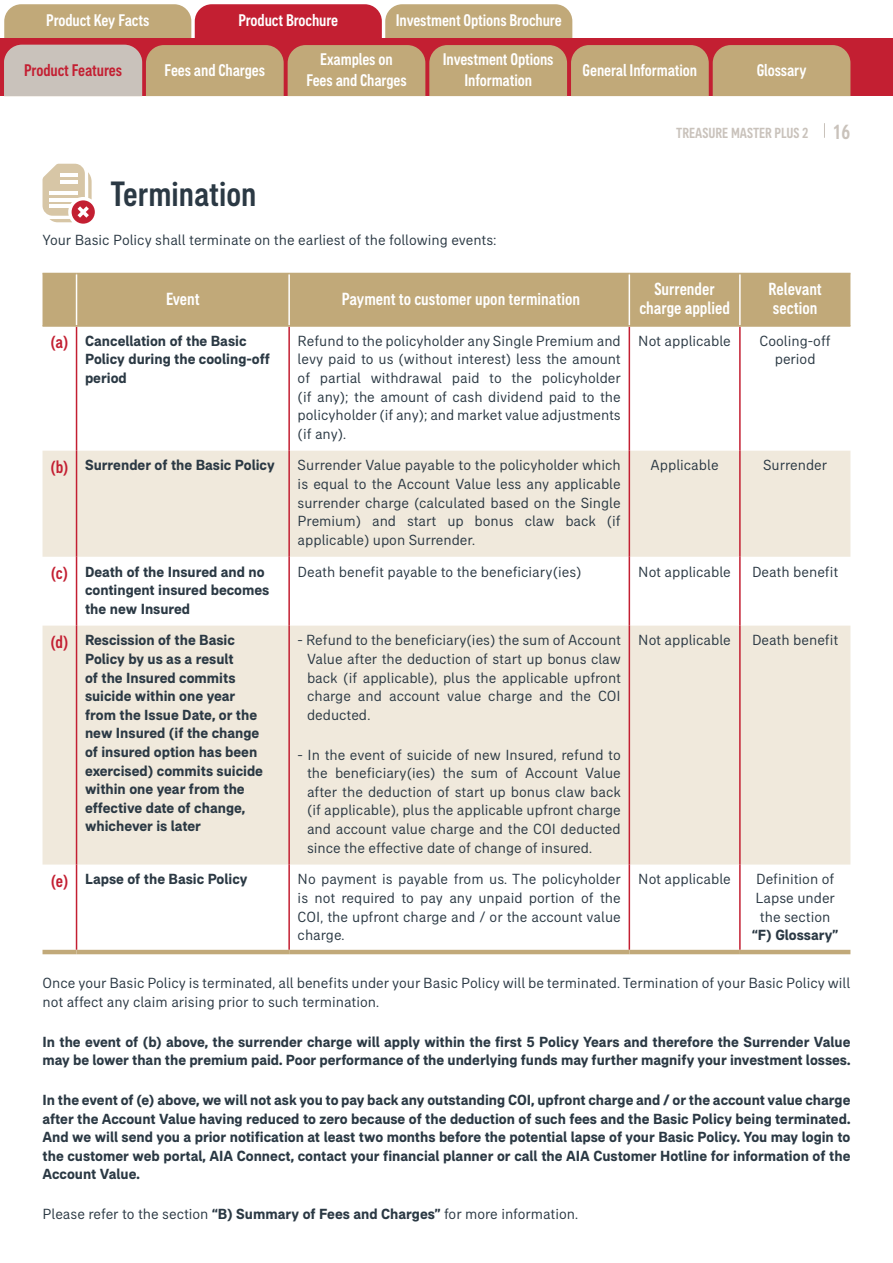
<style>
.page{position:relative;width:893px;height:1263px;background:#fff}
.page>*{position:absolute;margin:0;border:0;box-sizing:border-box;transform-origin:0 0}
.t1{font:500 condensed 36px "AIA Everest";color:#2b3944}
.t2{font:500 condensed 18px/18.6px "AIA Everest";color:#fff;text-align:center}
.t3{font:500 condensed 17.25px/20.7px "AIA Everest";letter-spacing:-.005em;color:#fff;text-align:center}
.t4{font:500 condensed 17.25px "AIA Everest";letter-spacing:-.005em;color:#c31f32}
.t5{font:15px/18.6px "AIA Everest";color:#2b3944;text-align:justify}
.t6{font:700 15px/18.6px "AIA Everest";color:#2b3944}
.t7{font:500 condensed 15px "AIA Everest";color:#c9c2bb}
.s1{font-size:21px}
.s2{font-weight:500;font-stretch:condensed;font-size:18px;color:#c31f32}
.s3{font-weight:700}
</style>
<div class="page">
<svg style="left:72px;top:200px;width:23px;height:24px"></svg>
<svg style="left:43px;top:164px;width:49px;height:58px"></svg>
<div style="left:43px;top:274px;width:807px;height:51px;background:#c1a979"></div>
<svg style="left:43px;top:451px;width:807px;height:413px;fill:#f0e9dc"></svg>
<hr style="left:76px;top:327px;width:1px;height:124px;background:#c31f32">
<hr style="left:288px;top:327px;width:2px;height:124px;background:#c31f32">
<hr style="left:629px;top:327px;width:1px;height:124px;background:#c31f32">
<hr style="left:739px;top:327px;width:2px;height:124px;background:#c31f32">
<hr style="left:76px;top:451px;width:1px;height:106px;background:#c31f32">
<hr style="left:288px;top:451px;width:2px;height:106px;background:#c31f32">
<hr style="left:629px;top:451px;width:1px;height:106px;background:#c31f32">
<hr style="left:739px;top:451px;width:2px;height:106px;background:#c31f32">
<hr style="left:76px;top:557px;width:1px;height:69px;background:#c31f32">
<hr style="left:288px;top:557px;width:2px;height:69px;background:#c31f32">
<hr style="left:629px;top:557px;width:1px;height:69px;background:#c31f32">
<hr style="left:739px;top:557px;width:2px;height:69px;background:#c31f32">
<hr style="left:76px;top:626px;width:1px;height:238px;background:#c31f32">
<hr style="left:288px;top:626px;width:2px;height:238px;background:#c31f32">
<hr style="left:629px;top:626px;width:1px;height:238px;background:#c31f32">
<hr style="left:739px;top:626px;width:2px;height:238px;background:#c31f32">
<hr style="left:76px;top:864px;width:1px;height:86px;background:#c31f32">
<hr style="left:288px;top:864px;width:2px;height:86px;background:#c31f32">
<hr style="left:629px;top:864px;width:1px;height:86px;background:#c31f32">
<hr style="left:739px;top:864px;width:2px;height:86px;background:#c31f32">
<hr style="left:76px;top:274px;width:1px;height:51px;background:#fff">
<hr style="left:288px;top:274px;width:2px;height:51px;background:#fff">
<hr style="left:629px;top:274px;width:1px;height:51px;background:#fff">
<hr style="left:739px;top:274px;width:2px;height:51px;background:#fff">
<hr style="left:43px;top:273px;width:34px;height:1px;background:#c1a979">
<hr style="left:77px;top:273px;width:212px;height:1px;background:#c1a979">
<hr style="left:289px;top:273px;width:340px;height:1px;background:#c1a979">
<hr style="left:629px;top:273px;width:111px;height:1px;background:#c1a979">
<hr style="left:740px;top:273px;width:110px;height:1px;background:#c1a979">
<hr style="left:43px;top:325px;width:34px;height:2px;background:#c1a979">
<hr style="left:77px;top:325px;width:212px;height:2px;background:#c1a979">
<hr style="left:289px;top:325px;width:340px;height:2px;background:#c1a979">
<hr style="left:629px;top:325px;width:111px;height:2px;background:#c1a979">
<hr style="left:740px;top:325px;width:110px;height:2px;background:#c1a979">
<hr style="left:43px;top:950px;width:34px;height:4px;background:#c1a979">
<hr style="left:77px;top:950px;width:212px;height:4px;background:#c1a979">
<hr style="left:289px;top:950px;width:340px;height:4px;background:#c1a979">
<hr style="left:629px;top:950px;width:111px;height:4px;background:#c1a979">
<hr style="left:740px;top:950px;width:110px;height:4px;background:#c1a979">
<svg style="left:4px;top:4px;width:568px;height:34px;background:#c48067"></svg>
<div style="left:0;top:38px;width:893px;height:58px;background:#c31f32"></div>
<svg style="left:4px;top:45px;width:846px;height:51px;background:#c2a780"></svg>
<svg style="left:824px;top:123px;width:1px;height:15px"></svg>
<p class="t3" style="left:46px;top:10px;width:105px">Product Key Facts</p>
<p class="t3" style="left:238px;top:10px;width:101px">Product Brochure</p>
<p class="t3" style="left:396px;top:10px;width:167px">Investment Options Brochure</p>
<p class="t3" style="left:165px;top:59px;width:102px">Fees and Charges</p>
<p class="t3" style="left:443px;top:49px;width:112px">Investment Options<br>Information</p>
<p class="t3" style="left:583px;top:59px;width:116px">General Information</p>
<p class="t3" style="left:757px;top:59px;width:51px">Glossary</p>
<p class="t3" style="left:306px;top:49px;width:102px">Examples on<br>Fees and Charges</p>
<p class="t4" style="left:24px;top:60px;width:99px">Product Features</p>
<h1 class="t1" style="left:111px;top:173px;width:147px">Termination</h1>
<p class="t5" style="left:43px;top:231px;width:456px">Your Basic Policy shall terminate on the earliest of the following events:</p>
<p class="t7" style="left:676px;top:124px;width:176px">TREASURE MASTER PLUS 2 <span class="s1">16</span></p>
<p class="t2" style="left:166px;top:289px;width:35px">Event</p>
<p class="t2" style="left:342px;top:289px;width:240px">Payment to customer upon termination</p>
<p class="t2" style="left:639px;top:280px;width:92px">Surrender charge applied</p>
<p class="t2" style="left:768px;top:280px;width:55px;text-align:left">Relevant section</p>
<p class="t6" style="left:85px;top:331px;width:186px;text-indent:-35px"><span class="s2">(a)</span> Cancellation of the Basic<br>Policy during the cooling-off period</p>
<p class="t5" style="left:298px;top:331px;width:325px">Refund to the policyholder any Single Premium and levy paid to us (without interest) less the amount of partial withdrawal paid to the policyholder (if any); the amount of cash dividend paid to the policyholder (if any); and market value adjustments (if any).</p>
<p class="t5" style="left:638px;top:331px;width:94px">Not applicable</p>
<p class="t5" style="left:760px;top:331px;width:73px;text-align:center">Cooling-off period</p>
<p class="t6" style="left:50px;top:456px;width:226px"><span class="s2">(b)</span> Surrender of the Basic Policy</p>
<p class="t5" style="left:298px;top:456px;width:325px">Surrender Value payable to the policyholder which is equal to the Account Value less any applicable surrender charge (calculated based on the Single Premium) and start up bonus claw back (if applicable) upon Surrender.</p>
<p class="t5" style="left:651px;top:456px;width:70px">Applicable</p>
<p class="t5" style="left:763px;top:456px;width:66px">Surrender</p>
<p class="t6" style="left:85px;top:562px;width:186px;text-indent:-34px"><span class="s2">(c)</span> Death of the Insured and no contingent insured becomes the new Insured</p>
<p class="t5" style="left:298px;top:562px;width:285px">Death benefit payable to the beneficiary(ies)</p>
<p class="t5" style="left:638px;top:562px;width:94px">Not applicable</p>
<p class="t5" style="left:752px;top:562px;width:88px">Death benefit</p>
<p class="t6" style="left:85px;top:631px;width:180px;text-indent:-35px"><span class="s2">(d)</span> Rescission of the Basic<br>Policy by us as a result<br>of the Insured commits suicide within one year from the Issue Date, or the new Insured (if the change of insured option has been exercised) commits suicide within one year from the effective date of change, whichever is later</p>
<p class="t5" style="left:307px;top:631px;width:315px;text-indent:-9px">- Refund to the beneficiary(ies) the sum of Account Value after the deduction of start up bonus claw back (if applicable), plus the applicable upfront charge and account value charge and the COI deducted.</p>
<p class="t5" style="left:638px;top:631px;width:94px">Not applicable</p>
<p class="t5" style="left:752px;top:631px;width:88px">Death benefit</p>
<p class="t5" style="left:307px;top:745px;width:315px;text-indent:-9px">- In the event of suicide of new Insured, refund to the beneficiary(ies) the sum of Account Value after the deduction of start up bonus claw back (if applicable), plus the applicable upfront charge and account value charge and the COI deducted since the effective date of change of insured.</p>
<p class="t6" style="left:50px;top:870px;width:199px"><span class="s2">(e)</span> Lapse of the Basic Policy</p>
<p class="t5" style="left:298px;top:870px;width:325px">No payment is payable from us. The policyholder is not required to pay any unpaid portion of the COI, the upfront charge and / or the account value charge.</p>
<p class="t5" style="left:638px;top:870px;width:94px">Not applicable</p>
<p class="t5" style="left:755px;top:870px;width:81px;text-align:center">Definition of<br>Lapse under the section</p>
<p class="t6" style="left:752px;top:925px;width:88px">“F) Glossary”</p>
<p class="t5" style="left:43px;top:973px;width:809px">Once your Basic Policy is terminated, all benefits under your Basic Policy will be terminated. Termination of your Basic Policy will not affect any claim arising prior to such termination.</p>
<p class="t6" style="left:43px;top:1032px;width:809px">In the event of (b) above, the surrender charge will apply within the first 5 Policy Years and therefore the Surrender Value may be lower than the premium paid. Poor performance of the underlying funds may further magnify your investment losses.</p>
<p class="t6" style="left:43px;top:1090px;width:809px;text-align:justify">In the event of (e) above, we will not ask you to pay back any outstanding COI, upfront charge and / or the account value charge after the Account Value having reduced to zero because of the deduction of such fees and the Basic Policy being terminated.<br>And we will send you a prior notification at least two months before the potential lapse of your Basic Policy. You may login to the customer web portal, AIA Connect, contact your financial planner or call the AIA Customer Hotline for information of the Account Value.</p>
<p class="t5" style="left:43px;top:1205px;width:537px">Please refer to the section <span class="s3">“B) Summary of Fees and Charges”</span> for more information.</p>
</div>
